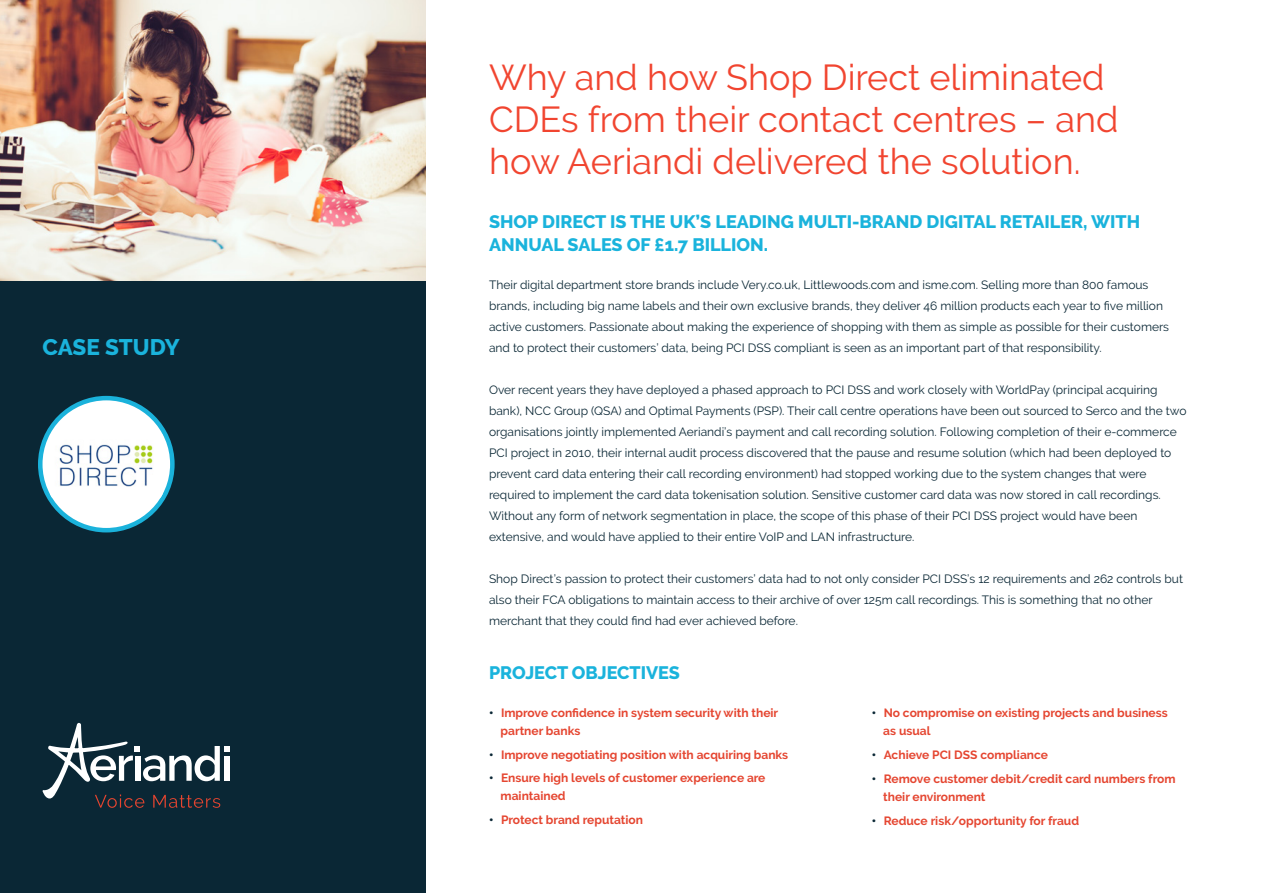
<style>
.page{position:relative;width:1263px;height:893px;background:#fff}
.page>*{position:absolute;margin:0;border:0;box-sizing:border-box;transform-origin:0 0}
.t1{font:36px/42px "Raleway";color:#f14530}
.t2{font:800 22.5px "Raleway";letter-spacing:-.005em;color:#1ab3dc}
.t3{font:800 18px/22.5px "Raleway";color:#1ab3dc}
.t4{font:12px/21px "Raleway";color:#0a2735}
.t5{font:700 12px/18px "Raleway";color:#e54631}
.s1{font-weight:900;color:#0a2735}
</style>
<div class="page">
<div style="left:0;top:0;width:425px;height:893px;background:#0a2735"></div>
<svg style="left:42px;top:723px;width:187px;height:85px"></svg>
<svg style="left:38px;top:396px;width:137px;height:136px"></svg>
<img style="left:50px;top:434px;width:113px;height:64px">
<img style="left:0;top:0;width:425px;height:280px">
<h2 class="t2" style="left:43px;top:335px;width:139px">CASE STUDY</h2>
<h1 class="t1" style="left:489px;top:56px;width:631px">Why and how Shop Direct eliminated<br>CDEs from their contact centres – and how Aeriandi delivered the solution.</h1>
<h3 class="t3" style="left:489px;top:211px;width:653px">SHOP DIRECT IS THE UK’S LEADING MULTI-BRAND DIGITAL RETAILER, WITH<br>ANNUAL SALES OF £1.7 BILLION.</h3>
<p class="t4" style="left:489px;top:275px;width:682px">Their digital department store brands include Very.co.uk, Littlewoods.com and isme.com. Selling more than 800 famous brands, including big name labels and their own exclusive brands, they deliver 46 million products each year to five million active customers. Passionate about making the experience of shopping with them as simple as possible for their customers and to protect their customers’ data, being PCI DSS compliant is seen as an important part of that responsibility.</p>
<p class="t4" style="left:489px;top:380px;width:699px">Over recent years they have deployed a phased approach to PCI DSS and work closely with WorldPay (principal acquiring bank), NCC Group (QSA) and Optimal Payments (PSP). Their call centre operations have been out sourced to Serco and the two organisations jointly implemented Aeriandi’s payment and call recording solution. Following completion of their e-commerce PCI project in 2010, their internal audit process discovered that the pause and resume solution (which had been deployed to prevent card data entering their call recording environment) had stopped working due to the system changes that were required to implement the card data tokenisation solution. Sensitive customer card data was now stored in call recordings.<br>Without any form of network segmentation in place, the scope of this phase of their PCI DSS project would have been extensive, and would have applied to their entire VoIP and LAN infrastructure.</p>
<p class="t4" style="left:489px;top:569px;width:695px">Shop Direct’s passion to protect their customers’ data had to not only consider PCI DSS’s 12 requirements and 262 controls but also their FCA obligations to maintain access to their archive of over 125m call recordings. This is something that no other merchant that they could find had ever achieved before.</p>
<h3 class="t3" style="left:489px;top:662px;width:192px">PROJECT OBJECTIVES</h3>
<p class="t5" style="left:500px;top:704px;width:279px;text-indent:-12px"><span class="s1">•</span> Improve confidence in system security with their partner banks</p>
<p class="t5" style="left:489px;top:746px;width:301px"><span class="s1">•</span> Improve negotiating position with acquiring banks</p>
<p class="t5" style="left:500px;top:769px;width:266px;text-indent:-12px"><span class="s1">•</span> Ensure high levels of customer experience are maintained</p>
<p class="t5" style="left:489px;top:811px;width:155px"><span class="s1">•</span> Protect brand reputation</p>
<p class="t5" style="left:883px;top:704px;width:286px;text-indent:-12px"><span class="s1">•</span> No compromise on existing projects and business as usual</p>
<p class="t5" style="left:872px;top:746px;width:178px"><span class="s1">•</span> Achieve PCI DSS compliance</p>
<p class="t5" style="left:883px;top:770px;width:294px;text-indent:-12px"><span class="s1">•</span> Remove customer debit/credit card numbers from their environment</p>
<p class="t5" style="left:872px;top:812px;width:209px"><span class="s1">•</span> Reduce risk/opportunity for fraud</p>
</div>
